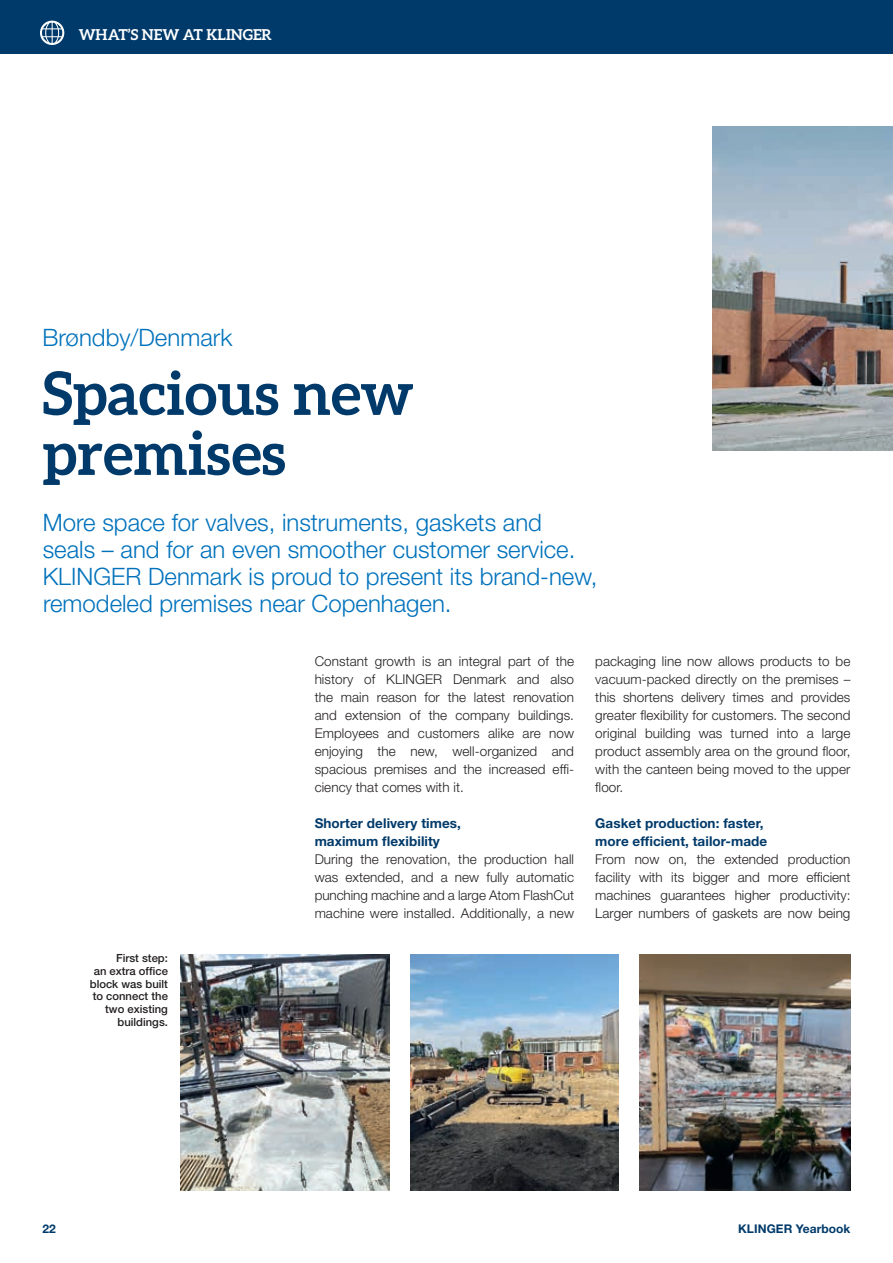
<style>
.page{position:relative;width:893px;height:1263px;background:#fff}
.page>*{position:absolute;margin:0;border:0;box-sizing:border-box;transform-origin:0 0}
.t1{font:700 60px/60px "Aleo";color:#003a6a}
.t2{font:300 24px/27px "Helvetica Neue LT Pro";color:#0072bc}
.t3{font:700 15px "Aleo";color:#fff}
.t4{font:300 13.5px/18px "Helvetica Neue LT Pro";letter-spacing:.005em;color:#231f20;text-align:justify}
.t5{font:700 13.5px/18px "Helvetica Neue LT Pro";letter-spacing:.005em;color:#003a6a}
.t6{font:700 12px "Helvetica Neue LT Pro";letter-spacing:.005em;color:#003a6a}
.t7{font:500 11.25px/12.8px "Helvetica Neue LT Pro";color:#231f20;text-align:right}
</style>
<div class="page">
<img style="left:181px;top:954px;width:208px;height:237px">
<img style="left:410px;top:954px;width:209px;height:237px">
<img style="left:712px;top:126px;width:181px;height:324px">
<img style="left:640px;top:954px;width:210px;height:237px">
<div style="left:0;top:0;width:893px;height:53px;background:#003a6a"></div>
<svg style="left:40px;top:21px;width:24px;height:24px"></svg>
<p class="t3" style="left:79px;top:26px;width:195px">WHAT’S NEW AT KLINGER</p>
<p class="t3" style="left:79px;top:26px;width:217px">SUSTAINABILITY COME TRUE</p>
<h2 class="t2" style="left:43px;top:324px;width:191px">Brøndby/Denmark</h2>
<h1 class="t1" style="left:43px;top:362px;width:373px">Spacious new premises</h1>
<h2 class="t2" style="left:43px;top:509px;width:556px">More space for valves, instruments, gaskets and seals – and for an even smoother customer service.<br>KLINGER Denmark is proud to present its brand-new, remodeled premises near Copenhagen.</h2>
<p class="t7" style="left:90px;top:952px;width:80px">First step:<br>an extra office block was built to connect the two existing buildings.</p>
<p class="t4" style="left:315px;top:652px;width:261px">Constant growth is an integral part of the history of KLINGER Denmark and also the main reason for the latest renovation and extension of the company buildings.<br>Employees and customers alike are now enjoying the new, well-organized and spacious premises and the increased effi&shy;ciency that comes with it.</p>
<p class="t5" style="left:315px;top:814px;width:148px">Shorter delivery times, maximum flexibility</p>
<p class="t4" style="left:315px;top:850px;width:261px">During the renovation, the production hall was extended, and a new fully automatic punching machine and a large Atom FlashCut machine were installed. Additionally, a new</p>
<p class="t4" style="left:595px;top:652px;width:257px">packaging line now allows products to be vacuum-packed directly on the premises – this shortens delivery times and provides greater flexibility for customers. The second original building was turned into a large product assembly area on the ground floor, with the canteen being moved to the upper floor.</p>
<p class="t5" style="left:595px;top:814px;width:173px">Gasket production: faster, more efficient, tailor-made</p>
<p class="t4" style="left:595px;top:850px;width:257px">From now on, the extended production facility with its bigger and more efficient machines guarantees higher productivity:<br>Larger numbers of gaskets are now being</p>
<p class="t6" style="left:43px;top:1221px;width:15px">22</p>
<p class="t6" style="left:738px;top:1221px;width:114px">KLINGER Yearbook</p>
</div>
